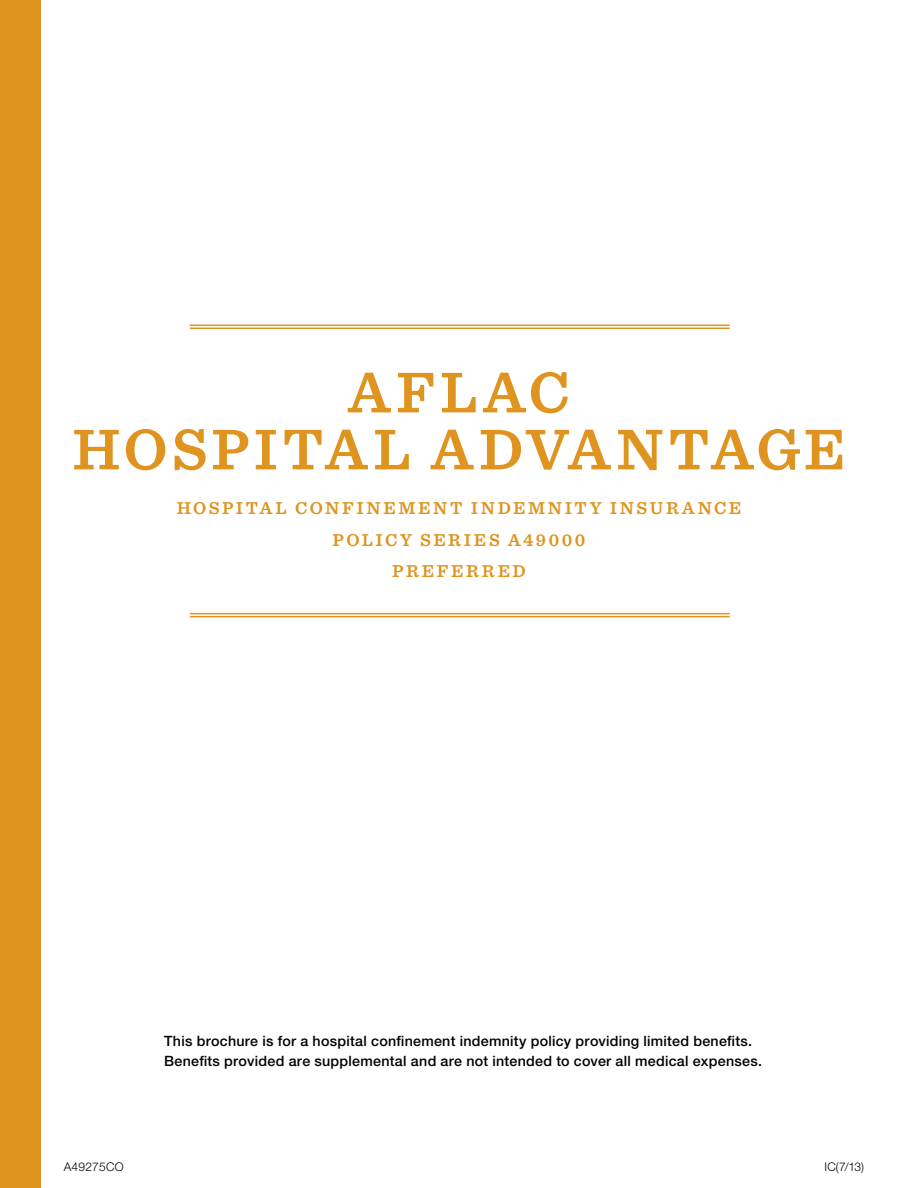
<style>
.page{position:relative;width:918px;height:1188px;background:#fff}
.page>*{position:absolute;margin:0;border:0;box-sizing:border-box;transform-origin:0 0}
.t1{font:600 60px/57px "Sentinel";letter-spacing:.07em;color:#de941f;text-align:center}
.t2{font:600 18px "Sentinel";letter-spacing:.15em;color:#de941f}
.t3{font:500 14.25px/20.2px "Helvetica Neue CELT";letter-spacing:.02em;color:#000}
.t4{font:300 12px "Helvetica Neue CELT";letter-spacing:.02em;color:#000}
</style>
<div class="page">
<hr style="left:190px;top:325px;width:540px;height:1px;background:#de941f">
<hr style="left:190px;top:328px;width:540px;height:1px;background:#de941f">
<hr style="left:190px;top:613px;width:540px;height:1px;background:#de941f">
<hr style="left:190px;top:616px;width:540px;height:1px;background:#de941f">
<div style="left:0;top:0;width:40px;height:1188px;background:#de941f"></div>
<h1 class="t1" style="left:72px;top:362px;width:774px">AFLAC<br>HOSPITAL ADVANTAGE</h1>
<p class="t2" style="left:177px;top:497px;width:31px">HOSPIT</p>
<p class="t2" style="left:260px;top:497px;width:51px">AL CONFINE</p>
<p class="t2" style="left:398px;top:497px;width:36px">MENT</p>
<p class="t2" style="left:471px;top:497px;width:15px">INDE</p>
<p class="t2" style="left:528px;top:497px;width:34px">MNIT</p>
<p class="t2" style="left:590px;top:497px;width:34px">Y INS</p>
<p class="t2" style="left:650px;top:497px;width:64px">URANCE</p>
<p class="t2" style="left:333px;top:529px;width:14px">POLIC</p>
<p class="t2" style="left:400px;top:529px;width:77px">Y SERIES</p>
<p class="t2" style="left:508px;top:529px;width:79px">A49000</p>
<p class="t2" style="left:392px;top:560px;width:45px">PREFE</p>
<p class="t2" style="left:466px;top:560px;width:47px">RRED</p>
<p class="t3" style="left:164px;top:1031px;width:599px">This brochure is for a hospital confinement indemnity policy providing limited benefits.<br>Benefits provided are supplemental and are not intended to cover all medical expenses.</p>
<p class="t4" style="left:64px;top:1159px;width:61px">A49275CO</p>
<p class="t4" style="left:825px;top:1159px;width:41px">IC(7/13)</p>
</div>
